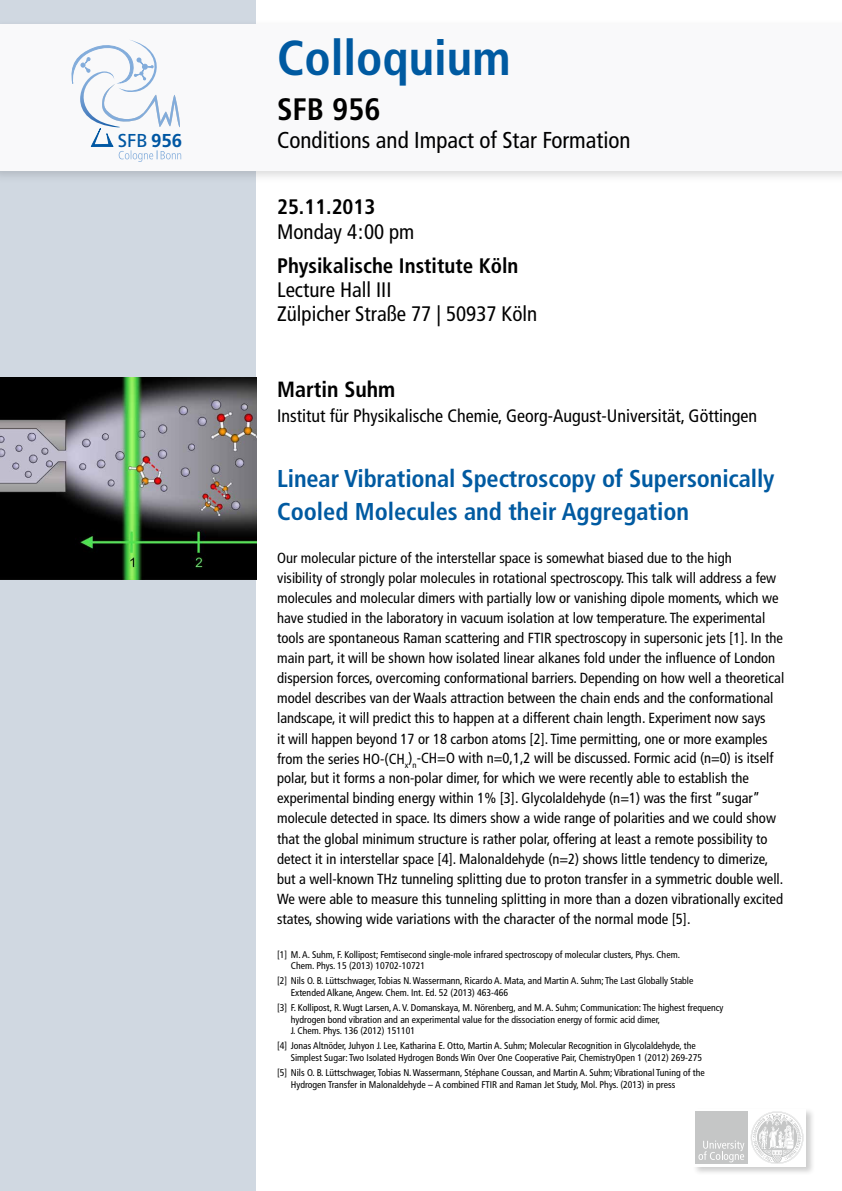
<style>
.page{position:relative;width:842px;height:1191px;background:#fff}
.page>*{position:absolute;margin:0;border:0;box-sizing:border-box;transform-origin:0 0}
.t1{font:700 condensed 49px "Frutiger LT";color:#005aa1}
.t2{font:700 condensed 31px "Frutiger LT";color:#000}
.t3{font:700 condensed 24.4px/33.2px "Frutiger LT";letter-spacing:-.005em;color:#005aa1}
.t4{font:condensed 23px "Frutiger LT";color:#000}
.t5{font:700 condensed 22px "Frutiger LT";color:#000}
.t6{font:condensed 21px/24px "Frutiger LT";color:#000}
.t7{font:700 condensed 21px "Frutiger LT";color:#000}
.t8{font:18.7px "Frutiger LT";color:#0057a3}
.t9{font:condensed 18px "Frutiger LT";color:#000}
.t10{font:condensed 14.6px/20px "Frutiger LT";color:#000}
.t11{font:condensed 9.8px/11.7px "Frutiger LT";color:#000}
.s1{font-weight:700}
</style>
<div class="page">
<div style="left:0;top:0;width:256px;height:1191px;background:#d0d8e1"></div>
<div style="left:0;top:19px;width:842px;height:164px;background:#000;opacity:.15"></div>
<div style="left:0;top:24px;width:842px;height:146px;background:#f9f9fa"></div>
<div style="left:692px;top:1107px;width:123px;height:68px;background:#000;opacity:.2"></div>
<div style="left:693px;top:1108px;width:113px;height:58px;background:#fff"></div>
<div style="left:696px;top:1111px;width:52px;height:53px;background:#c5c6c6"></div>
<svg style="left:751px;top:1111px;width:52px;height:53px"></svg>
<svg style="left:698px;top:1140px;width:46px;height:22px"></svg>
<svg style="left:71px;top:40px;width:110px;height:122px"></svg>
<img style="left:0;top:378px;width:257px;height:201px">
<p class="t8" style="left:118px;top:129px;width:66px">SFB <span class="s1">956</span></p>
<h1 class="t1" style="left:277px;top:29px;width:235px">Colloquium</h1>
<h2 class="t2" style="left:277px;top:90px;width:105px">SFB 956</h2>
<h3 class="t4" style="left:277px;top:126px;width:355px">Conditions and Impact of Star Formation</h3>
<h3 class="t7" style="left:277px;top:194px;width:100px">25.11.2013</h3>
<h3 class="t6" style="left:277px;top:220px;width:139px">Monday 4:00 pm</h3>
<h3 class="t7" style="left:277px;top:253px;width:243px">Physikalische Institute Köln</h3>
<h3 class="t6" style="left:277px;top:278px;width:262px">Lecture Hall III<br>Zülpicher Straße 77 | 50937 Köln</h3>
<h3 class="t5" style="left:277px;top:376px;width:120px">Martin Suhm</h3>
<p class="t9" style="left:277px;top:405px;width:481px">Institut für Physikalische Chemie, Georg-August-Universität, Göttingen</p>
<h3 class="t3" style="left:277px;top:462px;width:499px">Linear Vibrational Spectroscopy of Supersonically<br>Cooled Molecules and their Aggregation</h3>
<p class="t10" style="left:277px;top:548px;width:509px">Our molecular picture of the interstellar space is somewhat biased due to the high<br>visibility of strongly polar molecules in rotational spectroscopy. This talk will address a few molecules and molecular dimers with partially low or vanishing dipole moments, which we have studied in the laboratory in vacuum isolation at low temperature. The experimental tools are spontaneous Raman scattering and FTIR spectroscopy in supersonic jets [1]. In the main part, it will be shown how isolated linear alkanes fold under the influence of London dispersion forces, overcoming conformational barriers. Depending on how well a theoretical model describes van der Waals attraction between the chain ends and the conformational landscape, it will predict this to happen at a different chain length. Experiment now says<br>it will happen beyond 17 or 18 carbon atoms [2]. Time permitting, one or more examples from the series HO-(CH<sub>x</sub>)<sub>n</sub>-CH=O with n=0,1,2 will be discussed. Formic acid (n=0) is itself polar, but it forms a non-polar dimer, for which we were recently able to establish the experimental binding energy within 1% [3]. Glycolaldehyde (n=1) was the first “sugar” molecule detected in space. Its dimers show a wide range of polarities and we could show that the global minimum structure is rather polar, offering at least a remote possibility to detect it in interstellar space [4]. Malonaldehyde (n=2) shows little tendency to dimerize, but a well-known THz tunneling splitting due to proton transfer in a symmetric double well.<br>We were able to measure this tunneling splitting in more than a dozen vibrationally excited states, showing wide variations with the character of the normal mode [5].</p>
<p class="t11" style="left:291px;top:948px;width:391px;text-indent:-14px">[1] M. A. Suhm, F. Kollipost; Femtisecond single-mole infrared spectroscopy of molecular clusters, Phys. Chem.<br>Chem. Phys. 15 (2013) 10702-10721</p>
<p class="t11" style="left:291px;top:975px;width:404px;text-indent:-14px">[2] Nils O. B. Lüttschwager, Tobias N. Wassermann, Ricardo A. Mata, and Martin A. Suhm; The Last Globally Stable<br>Extended Alkane, Angew. Chem. Int. Ed. 52 (2013) 463-466</p>
<p class="t11" style="left:291px;top:1001px;width:434px;text-indent:-14px">[3] F. Kollipost, R. Wugt Larsen, A. V. Domanskaya, M. Nörenberg, and M. A. Suhm; Communication: The highest frequency hydrogen bond vibration and an experimental value for the dissociation energy of formic acid dimer,<br>J. Chem. Phys. 136 (2012) 151101</p>
<p class="t11" style="left:291px;top:1040px;width:413px;text-indent:-14px">[4] Jonas Altnöder, Juhyon J. Lee, Katharina E. Otto, Martin A. Suhm; Molecular Recognition in Glycolaldehyde, the<br>Simplest Sugar: Two Isolated Hydrogen Bonds Win Over One Cooperative Pair, ChemistryOpen 1 (2012) 269-275</p>
<p class="t11" style="left:291px;top:1067px;width:416px;text-indent:-14px">[5] Nils O. B. Lüttschwager, Tobias N. Wassermann, Stéphane Coussan, and Martin A. Suhm; Vibrational Tuning of the<br>Hydrogen Transfer in Malonaldehyde – A combined FTIR and Raman Jet Study, Mol. Phys. (2013) in press</p>
</div>
